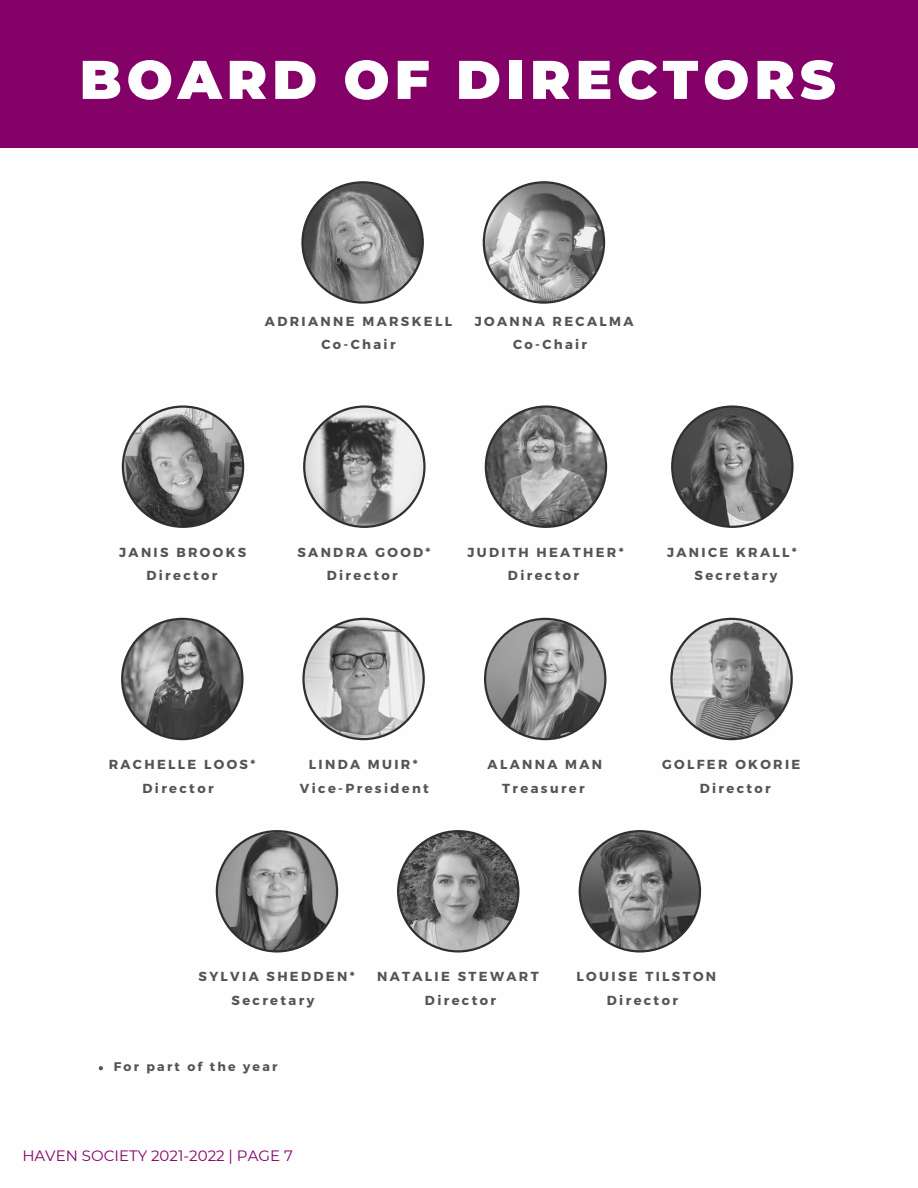
<style>
.page{position:relative;width:918px;height:1188px;background:#fff}
.page>*{position:absolute;margin:0;border:0;box-sizing:border-box;transform-origin:0 0}
.t1{font:900 54.3px "Montserrat";letter-spacing:.095em;color:#fefefe}
.t2{font:15px "Montserrat";color:#840267}
.t3{font:700 13.05px "Montserrat";letter-spacing:.18em;color:#545454}
.t4{font:700 12.45px "Montserrat";letter-spacing:.18em;color:#545454}
</style>
<div class="page">
<div style="left:0;top:0;width:918px;height:148px;background:#840267"></div>
<svg style="left:122px;top:405px;width:122px;height:123px"></svg>
<svg style="left:303px;top:405px;width:123px;height:123px"></svg>
<svg style="left:485px;top:405px;width:122px;height:123px"></svg>
<svg style="left:301px;top:181px;width:123px;height:123px"></svg>
<svg style="left:483px;top:181px;width:122px;height:123px"></svg>
<svg style="left:671px;top:405px;width:123px;height:123px"></svg>
<svg style="left:121px;top:618px;width:123px;height:122px"></svg>
<svg style="left:302px;top:618px;width:123px;height:122px"></svg>
<svg style="left:484px;top:618px;width:122px;height:122px"></svg>
<svg style="left:670px;top:618px;width:123px;height:122px"></svg>
<svg style="left:216px;top:830px;width:122px;height:123px"></svg>
<svg style="left:397px;top:830px;width:122px;height:123px"></svg>
<svg style="left:579px;top:830px;width:122px;height:123px"></svg>
<svg style="left:99px;top:1066px;width:4px;height:4px"></svg>
<h1 class="t1" style="left:80px;top:46px;width:757px">BOARD OF DIRECTORS</h1>
<p class="t3" style="left:265px;top:313px;width:189px">ADRIANNE MARSKELL</p>
<p class="t3" style="left:475px;top:313px;width:160px">JOANNA RECALMA</p>
<p class="t3" style="left:321px;top:336px;width:76px">Co-Chair</p>
<p class="t3" style="left:513px;top:336px;width:76px">Co-Chair</p>
<p class="t3" style="left:119px;top:544px;width:129px">JANIS BROOKS</p>
<p class="t3" style="left:297px;top:544px;width:135px">SANDRA GOOD*</p>
<p class="t3" style="left:468px;top:544px;width:158px">JUDITH HEATHER*</p>
<p class="t3" style="left:667px;top:544px;width:131px">JANICE KRALL*</p>
<p class="t3" style="left:146px;top:567px;width:73px">Director</p>
<p class="t3" style="left:327px;top:567px;width:73px">Director</p>
<p class="t3" style="left:508px;top:567px;width:73px">Director</p>
<p class="t3" style="left:695px;top:567px;width:84px">Secretary</p>
<p class="t3" style="left:109px;top:756px;width:148px">RACHELLE LOOS*</p>
<p class="t3" style="left:309px;top:756px;width:110px">LINDA MUIR*</p>
<p class="t3" style="left:488px;top:756px;width:116px">ALANNA MAN</p>
<p class="t3" style="left:662px;top:756px;width:140px">GOLFER OKORIE</p>
<p class="t3" style="left:143px;top:780px;width:73px">Director</p>
<p class="t3" style="left:300px;top:780px;width:130px">Vice-President</p>
<p class="t3" style="left:502px;top:780px;width:84px">Treasurer</p>
<p class="t3" style="left:700px;top:780px;width:73px">Director</p>
<p class="t3" style="left:199px;top:968px;width:158px">SYLVIA SHEDDEN*</p>
<p class="t3" style="left:377px;top:968px;width:163px">NATALIE STEWART</p>
<p class="t3" style="left:577px;top:968px;width:141px">LOUISE TILSTON</p>
<p class="t3" style="left:232px;top:992px;width:84px">Secretary</p>
<p class="t3" style="left:425px;top:992px;width:73px">Director</p>
<p class="t3" style="left:607px;top:992px;width:73px">Director</p>
<p class="t4" style="left:114px;top:1059px;width:165px">For part of the year</p>
<p class="t2" style="left:22px;top:1147px;width:272px">HAVEN SOCIETY 2021-2022 | PAGE 7</p>
</div>
